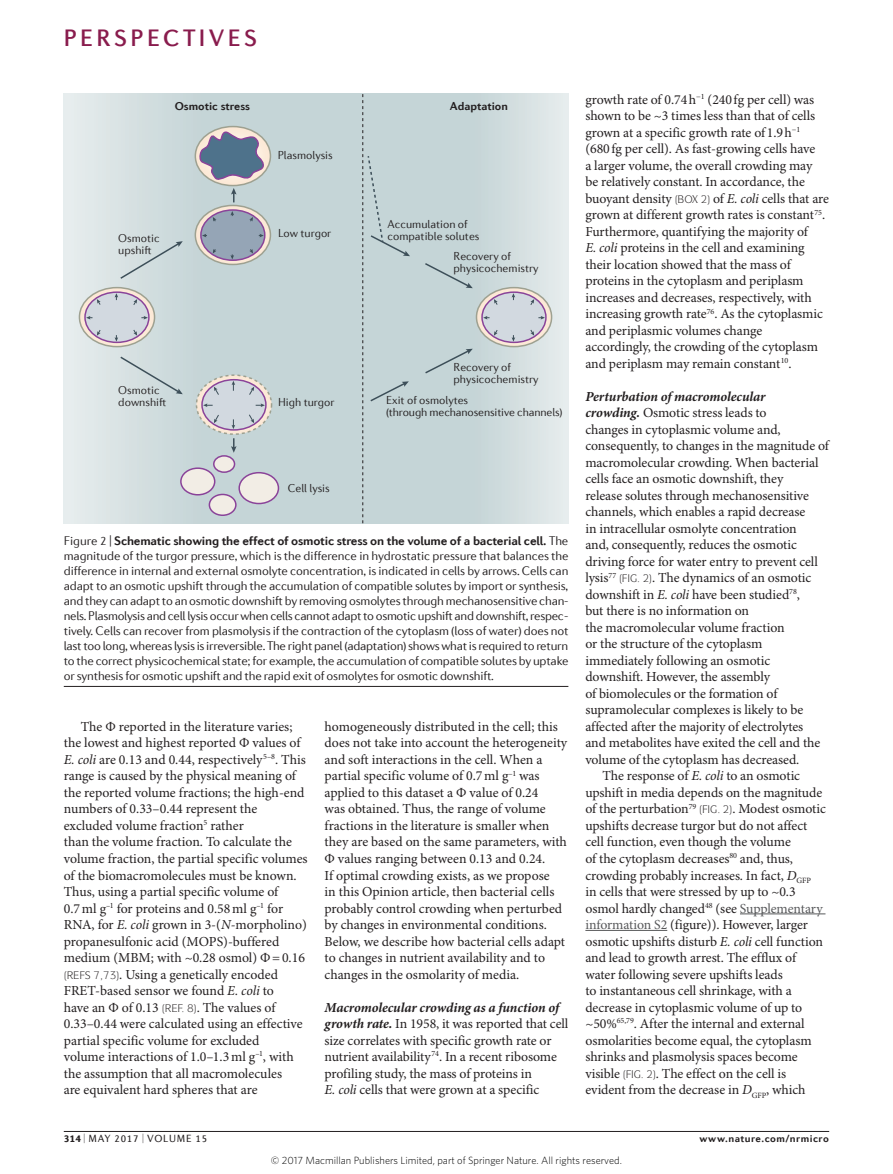
<style>
.page{position:relative;width:893px;height:1174px;background:#fff}
.page>*{position:absolute;margin:0;border:0;box-sizing:border-box;transform-origin:0 0}
.t1{font:500 24px "Diverda Sans Com";letter-spacing:.14em;color:#891c4d}
.Body_text{font:13.8px/16.5px "Minion Pro";letter-spacing:-.005em;color:#231f20}
.Body_first___inline{font:13.8px/16.5px "Minion Pro";letter-spacing:-.01em;color:#231f20}
.Figure_caption{font:300 12.75px/15px "Diverda Sans Com";letter-spacing:-.015em;color:#231f20;text-align:justify}
.t2{font:300 11.7px/12px "Diverda Sans Com";color:#231f20}
.t3{font:700 11.7px "Diverda Sans Com";color:#231f20}
.t4{font:300 10.5px "Whitney";color:#000}
.t5{font:700 10.5px "Diverda Sans Com";letter-spacing:.045em;color:#231f20}
.t6{font:10.5px "Diverda Sans Com";letter-spacing:.075em;color:#231f20;scale:.5 1}
.s1{font-weight:700}
.s2{font-weight:300}
.s3{color:#891c4d}
.s4{font-style:italic}
.s5{font-weight:700;font-style:italic}
.s6{color:#57585a}
.s7{font-weight:900}
</style>
<div class="page">
<svg style="left:410px;top:94px;width:159px;height:430px;background:#cfdcdd"></svg>
<div style="left:64px;top:94px;width:299px;height:430px;background:linear-gradient(to right,#dde5e7,#bccfd1)"></div>
<div style="left:239px;top:473px;width:39px;height:30px;background:#f2ede5;border-radius:50%"></div>
<div style="left:238px;top:472px;width:41px;height:32px;border:2px solid #8a4399;border-radius:50%"></div>
<div style="left:181px;top:468px;width:34px;height:27px;background:#f2ede5;border-radius:50%"></div>
<div style="left:180px;top:467px;width:35px;height:28px;border:2px solid #8a4399;border-radius:50%"></div>
<div style="left:209px;top:494px;width:27px;height:21px;background:#f2ede5;border-radius:50%"></div>
<div style="left:209px;top:494px;width:28px;height:22px;border:2px solid #8a4399;border-radius:50%"></div>
<div style="left:214px;top:456px;width:21px;height:16px;background:#f2ede5;border-radius:50%"></div>
<div style="left:213px;top:455px;width:22px;height:18px;border:2px solid #8a4399;border-radius:50%"></div>
<svg style="left:79px;top:288px;width:76px;height:58px;background:#cfced3"></svg>
<svg style="left:119px;top:241px;width:64px;height:39px;background:#cad6d8"></svg>
<svg style="left:119px;top:355px;width:64px;height:39px;background:#cad6d8"></svg>
<svg style="left:423px;top:262px;width:129px;height:113px;background:#c9d3d6"></svg>
<svg style="left:195px;top:127px;width:75px;height:137px;background:#a7afb9"></svg>
<svg style="left:196px;top:375px;width:76px;height:78px;background:#caced2"></svg>
<div style="left:363px;top:94px;width:47px;height:430px;background:#c5d5d7"></div>
<hr style="left:64px;top:1131px;width:765px;height:1px;background:#231f20">
<hr style="left:740px;top:913px;width:85px;height:1px;background:#57585a">
<hr style="left:585px;top:930px;width:82px;height:1px;background:#57585a">
<hr style="left:64px;top:686px;width:504px;height:1px;background:#231f20">
<h1 class="t1" style="left:64px;top:24px;width:195px">PERSPECTIVES</h1>
<p class="t3" style="left:175px;top:99px;width:77px">Osmotic stress</p>
<p class="t3" style="left:450px;top:99px;width:60px">Adaptation</p>
<p class="t2" style="left:118px;top:232px;width:43px">Osmotic upshift</p>
<p class="t2" style="left:118px;top:384px;width:50px">Osmotic downshift</p>
<p class="t2" style="left:278px;top:149px;width:56px">Plasmolysis</p>
<p class="t2" style="left:278px;top:227px;width:55px">Low turgor</p>
<p class="t2" style="left:278px;top:395px;width:58px">High turgor</p>
<p class="t2" style="left:288px;top:482px;width:43px">Cell lysis</p>
<p class="t2" style="left:388px;top:218px;width:93px">Accumulation of compatible solutes</p>
<p class="t2" style="left:454px;top:250px;width:87px">Recovery of physicochemistry</p>
<p class="t2" style="left:454px;top:361px;width:87px">Recovery of physicochemistry</p>
<p class="t2" style="left:386px;top:394px;width:178px">Exit of osmolytes<br>(through mechanosensitive channels)</p>
<p class="Figure_caption" style="left:64px;top:533px;width:506px">Figure 2 | <span class="s1">Schematic showing the effect of osmotic stress on the volume of a bacterial cell.</span> The magnitude of the turgor pressure, which is the difference in hydrostatic pressure that balances the difference in internal and external osmolyte concentration, is indicated in cells by arrows. Cells can adapt to an osmotic upshift through the accumulation of compatible solutes by import or synthesis, and they can adapt to an osmotic downshift by removing osmolytes through mechanosensitive chan&shy;nels. Plasmolysis and cell lysis occur when cells cannot adapt to osmotic upshift and downshift, respec&shy;tively. Cells can recover from plasmolysis if the contraction of the cytoplasm (loss of water) does not last too long, whereas lysis is irreversible. The right panel (adaptation) shows what is required to return to the correct physicochemical state; for example, the accumulation of compatible solutes by uptake or synthesis for osmotic upshift and the rapid exit of osmolytes for osmotic downshift.</p>
<p class="t3" style="left:412px;top:543px;width:158px">Nature Reviews <span class="s2">|</span> <span class="s3">Microbiology</span></p>
<p class="Body_text" style="left:64px;top:719px;width:245px;text-indent:17px">The Φ reported in the literature varies; the lowest and highest reported Φ values of <span class="s4">E. coli</span> are 0.13 and 0.44, respectively<sup>5–8</sup>. This range is caused by the physical meaning of the reported volume fractions; the high-end numbers of 0.33–0.44 represent the excluded volume fraction<sup>5</sup> rather<br>than the volume fraction. To calculate the volume fraction, the partial specific volumes of the biomacromolecules must be known.<br>Thus, using a partial specific volume of 0.7ml g<sup>–1</sup> for proteins and 0.58ml g<sup>–1</sup> for RNA, for <span class="s4">E. coli</span> grown in 3-(<span class="s4">N</span>-morpholino) propanesulfonic acid (MOPS)-buffered medium (MBM; with ~0.28 osmol) Φ=0.16</p>
<p class="Body_text" style="left:64px;top:966px;width:216px;text-indent:46px">✓ . Using a genetically encoded<br>FRET-based sensor we found <span class="s4">E. coli</span> to have an Φ of 0.13</p>
<p class="Body_text" style="left:64px;top:999px;width:240px;text-indent:133px">. The values of 0.33–0.44 were calculated using an effective partial specific volume for excluded volume interactions of 1.0–1.3ml g<sup>–1</sup>, with the assumption that all macromolecules<br>are equivalent hard spheres that are</p>
<p class="Body_text" style="left:325px;top:719px;width:244px">homogeneously distributed in the cell; this does not take into account the heterogeneity and soft interactions in the cell. When a partial specific volume of 0.7ml g<sup>–1</sup> was applied to this dataset a Φ value of 0.24<br>was obtained. Thus, the range of volume fractions in the literature is smaller when they are based on the same parameters, with Φ values ranging between 0.13 and 0.24.<br>If optimal crowding exists, as we propose<br>in this Opinion article, then bacterial cells probably control crowding when perturbed by changes in environmental conditions.<br>Below, we describe how bacterial cells adapt to changes in nutrient availability and to changes in the osmolarity of media.</p>
<p class="Body_first___inline" style="left:325px;top:999px;width:245px"><span class="s5">Macromolecular crowding as a function of growth rate.</span> In 1958, it was reported that cell size correlates with specific growth rate or nutrient availability<sup>74</sup>. In a recent ribosome profiling study, the mass of proteins in<br><span class="s4">E. coli</span> cells that were grown at a specific</p>
<p class="Body_first___inline" style="left:585px;top:92px;width:231px">growth rate of 0.74h<sup>−1</sup> (240fg per cell) was shown to be ~3 times less than that of cells grown at a specific growth rate of1.9h<sup>−1 </sup>(680fg per cell). As fast-growing cells have a larger volume, the overall crowding may be relatively constant. In accordance, the buoyant density</p>
<p class="Body_first___inline" style="left:585px;top:191px;width:245px;text-indent:128px">of <span class="s4">E. coli</span> cells that are grown at different growth rates is constant<sup>75</sup>.<br>Furthermore, quantifying the majority of<br><span class="s4">E. coli</span> proteins in the cell and examining their location showed that the mass of proteins in the cytoplasm and periplasm increases and decreases, respectively, with increasing growth rate<sup>76</sup>. As the cytoplasmic and periplasmic volumes change accordingly, the crowding of the cytoplasm and periplasm may remain constant<sup>10</sup>.</p>
<p class="Body_first___inline" style="left:585px;top:389px;width:245px"><span class="s5">Perturbation of macromolecular<br>crowding.</span> Osmotic stress leads to<br>changes in cytoplasmic volume and, consequently, to changes in the magnitude of macromolecular crowding. When bacterial cells face an osmotic downshift, they<br>release solutes through mechanosensitive channels, which enables a rapid decrease<br>in intracellular osmolyte concentration<br>and, consequently, reduces the osmotic driving force for water entry to prevent cell lysis<sup>77</sup></p>
<p class="Body_first___inline" style="left:585px;top:570px;width:236px;text-indent:67px">. The dynamics of an osmotic downshift in <span class="s4">E. coli</span> have been studied<sup>78</sup>, but there is no information on<br>the macromolecular volume fraction<br>or the structure of the cytoplasm immediately following an osmotic downshift. However, the assembly<br>of biomolecules or the formation of supramolecular complexes is likely to be affected after the majority of electrolytes and metabolites have exited the cell and the volume of the cytoplasm has decreased.</p>
<p class="Body_text" style="left:585px;top:768px;width:238px;text-indent:17px">The response of <span class="s4">E. coli</span> to an osmotic upshift in media depends on the magnitude of the perturbation<sup>79</sup></p>
<p class="Body_text" style="left:585px;top:801px;width:242px;text-indent:147px">. Modest osmotic upshifts decrease turgor but do not affect cell function, even though the volume<br>of the cytoplasm decreases<sup>80</sup> and, thus, crowding probably increases. In fact, <span class="s4">D</span><sub>GFP<br></sub>in cells that were stressed by up to ~0.3 osmol hardly changed<sup>48</sup> (see <span class="s6">Supplementary information S2</span> (figure)). However, larger osmotic upshifts disturb <span class="s4">E. coli</span> cell function and lead to growth arrest. The efflux of water following severe upshifts leads<br>to instantaneous cell shrinkage, with a decrease in cytoplasmic volume of up to ~50%<sup>65,79</sup>. After the internal and external osmolarities become equal, the cytoplasm shrinks and plasmolysis spaces become visible</p>
<p class="Body_text" style="left:585px;top:1065px;width:222px;text-indent:71px">. The effect on the cell is evident from the decrease in <span class="s4">D</span><sub>GFP</sub>, which</p>
<p class="t6" style="left:64px;top:1132px;width:288px"><span class="s7">314</span> | MAY 2017 | VOLUME 15</p>
<p class="t5" style="left:699px;top:1132px;width:131px">www.nature.com/nrmicro</p>
<p class="t4" style="left:271px;top:1153px;width:352px">© 2017 Macmillan Publishers Limited, part of Springer Nature. All rights reserved.</p>
</div>
